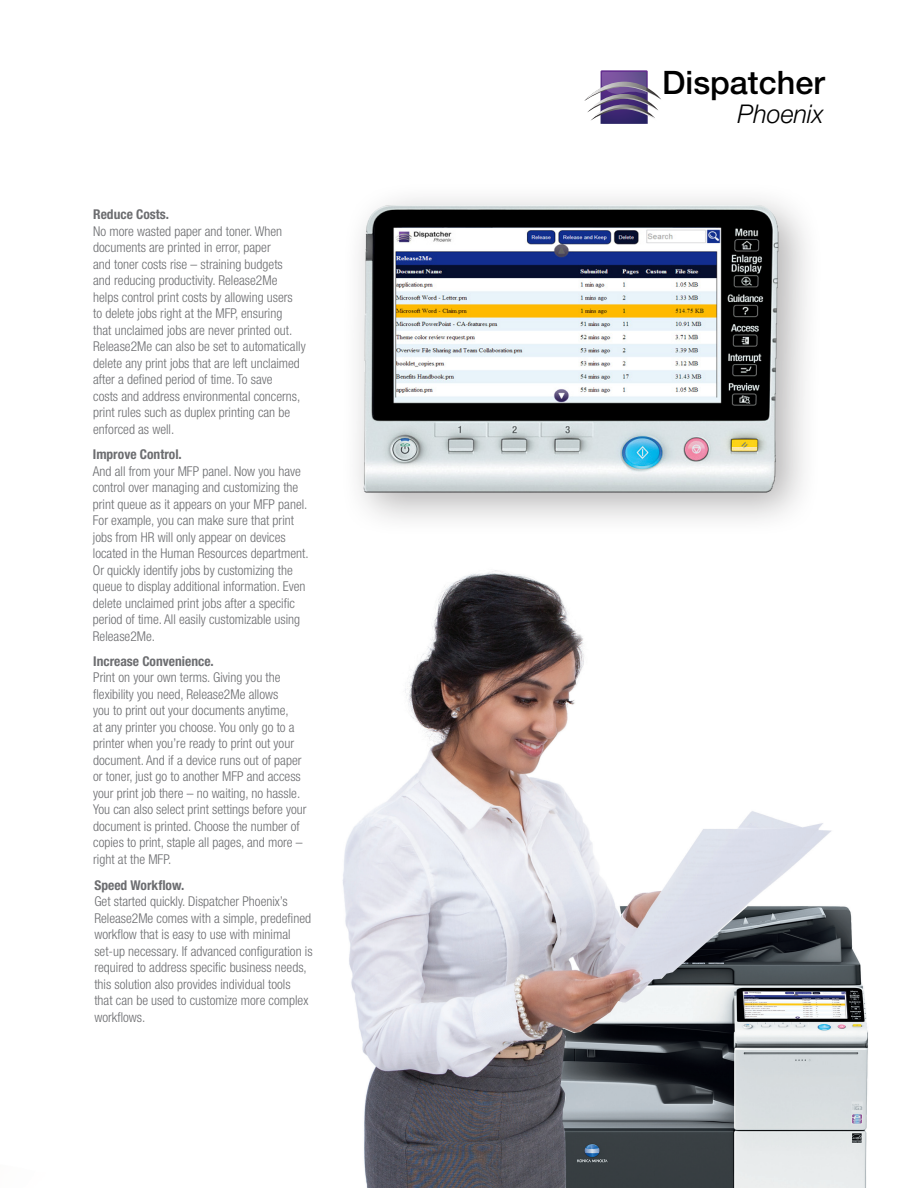
<style>
.page{position:relative;width:918px;height:1188px;background:#fff}
.page>*{position:absolute;margin:0;border:0;box-sizing:border-box;transform-origin:0 0}
.t1{font:500 32.4px "Helvetica Neue LT Std";color:#000}
.t2{font:italic 300 25.8px "Helvetica Neue LT Std";color:#000}
.Small_Text{font:300 condensed 13.5px/16.5px "Helvetica Neue";color:#6c6d70}
.Small_Text-2{font:700 condensed 13.5px "Helvetica Neue";color:#6c6d70}
.Little_Text_Header{font:700 condensed 13.5px "Helvetica Neue";color:#6c6d70}
</style>
<div class="page">
<div style="left:339px;top:181px;width:484px;height:356px;background:#231f20;opacity:.35"></div>
<img style="left:363px;top:206px;width:416px;height:286px">
<img style="left:342px;top:570px;width:526px;height:618px">
<svg style="left:584px;top:70px;width:77px;height:54px"></svg>
<p class="Little_Text_Header" style="left:93px;top:206px;width:77px">Reduce Costs.</p>
<p class="Small_Text" style="left:93px;top:222px;width:214px">No more wasted paper and toner. When documents are printed in error, paper<br>and toner costs rise – straining budgets<br>and reducing productivity. Release2Me helps control print costs by allowing users<br>to delete jobs right at the MFP, ensuring<br>that unclaimed jobs are never printed out.<br>Release2Me can also be set to automatically delete any print jobs that are left unclaimed after a defined period of time. To save<br>costs and address environmental concerns, print rules such as duplex printing can be enforced as well.</p>
<p class="Small_Text-2" style="left:93px;top:446px;width:90px">Improve Control.</p>
<p class="Small_Text" style="left:93px;top:463px;width:217px">And all from your MFP panel. Now you have control over managing and customizing the print queue as it appears on your MFP panel.<br>For example, you can make sure that print jobs from HR will only appear on devices located in the Human Resources department.<br>Or quickly identify jobs by customizing the queue to display additional information. Even delete unclaimed print jobs after a specific period of time. All easily customizable using Release2Me.</p>
<p class="Small_Text-2" style="left:93px;top:653px;width:122px">Increase Convenience.</p>
<p class="Small_Text" style="left:93px;top:669px;width:215px">Print on your own terms. Giving you the flexibility you need, Release2Me allows<br>you to print out your documents anytime,<br>at any printer you choose. You only go to a printer when you’re ready to print out your document. And if a device runs out of paper or toner, just go to another MFP and access your print job there – no waiting, no hassle.<br>You can also select print settings before your document is printed. Choose the number of copies to print, staple all pages, and more – right at the MFP.</p>
<p class="Small_Text-2" style="left:94px;top:877px;width:91px">Speed Workflow.</p>
<p class="Small_Text" style="left:94px;top:893px;width:220px">Get started quickly. Dispatcher Phoenix’s Release2Me comes with a simple, predefined workflow that is easy to use with minimal set-up necessary. If advanced configuration is required to address specific business needs, this solution also provides individual tools<br>that can be used to customize more complex workflows.</p>
<p class="t1" style="left:662px;top:63px;width:164px">Dispatcher</p>
<p class="t2" style="left:738px;top:98px;width:87px">Phoenix</p>
</div>
